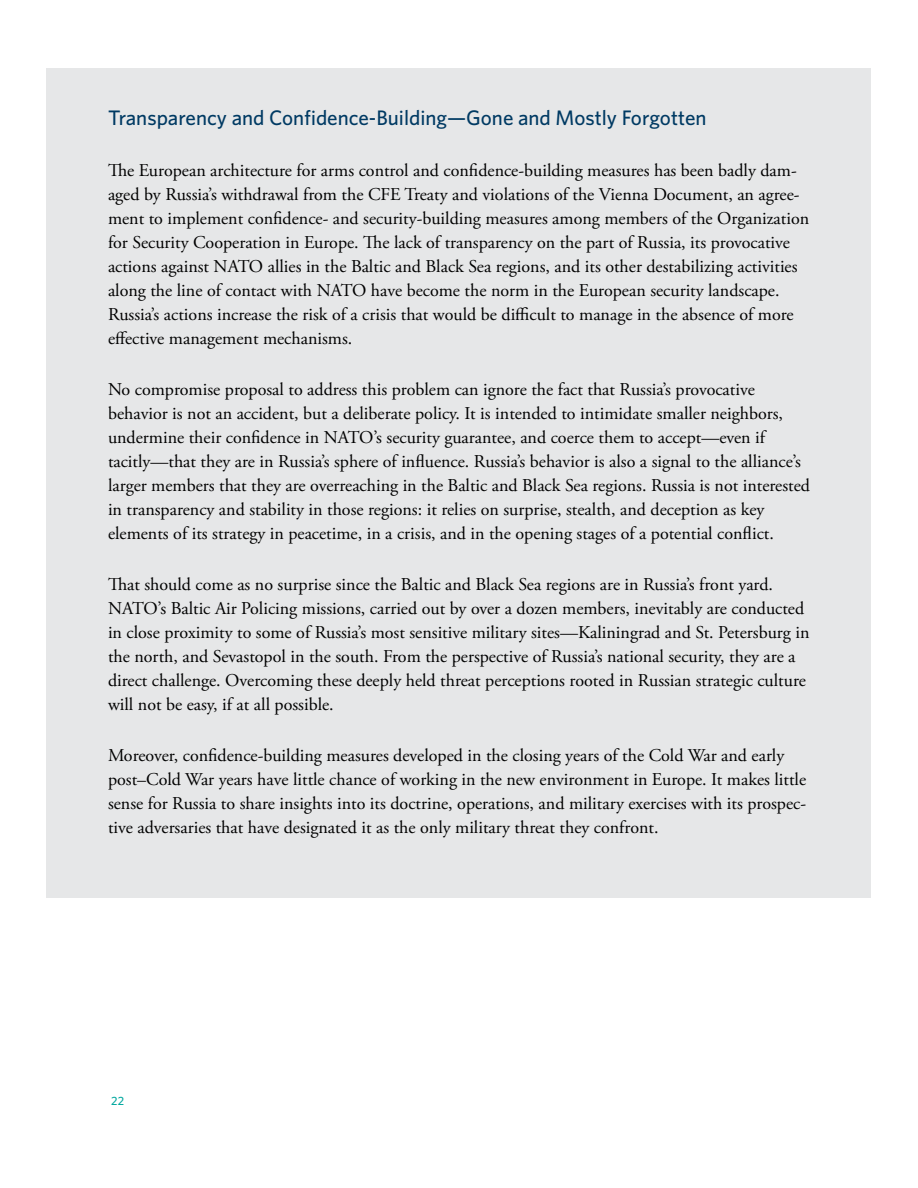
<style>
.page{position:relative;width:918px;height:1188px;background:#fff}
.page>*{position:absolute;margin:0;border:0;box-sizing:border-box;transform-origin:0 0}
.t1{font:500 21px "Whitney";color:#003a63}
.t2{font:18px/24px "Adobe Garamond Pro";color:#000}
.t3{font:500 12px "Whitney";color:#00a79e}
</style>
<div class="page">
<div style="left:47px;top:68px;width:824px;height:829px;background:#e6e7e8"></div>
<p class="t1" style="left:108px;top:104px;width:600px">Transparency and Confidence-Building—Gone and Mostly Forgotten</p>
<p class="t2" style="left:108px;top:159px;width:703px">The European architecture for arms control and confidence-building measures has been badly dam&shy;aged by Russia’s withdrawal from the CFE Treaty and violations of the Vienna Document, an agree&shy;ment to implement confidence- and security-building measures among members of the Organization for Security Cooperation in Europe. The lack of transparency on the part of Russia, its provocative actions against NATO allies in the Baltic and Black Sea regions, and its other destabilizing activities along the line of contact with NATO have become the norm in the European security landscape.<br>Russia’s actions increase the risk of a crisis that would be difficult to manage in the absence of more effective management mechanisms.</p>
<p class="t2" style="left:108px;top:378px;width:704px">No compromise proposal to address this problem can ignore the fact that Russia’s provocative behavior is not an accident, but a deliberate policy. It is intended to intimidate smaller neighbors, undermine their confidence in NATO’s security guarantee, and coerce them to accept—even if tacitly—that they are in Russia’s sphere of influence. Russia’s behavior is also a signal to the alliance’s larger members that they are overreaching in the Baltic and Black Sea regions. Russia is not interested in transparency and stability in those regions: it relies on surprise, stealth, and deception as key elements of its strategy in peacetime, in a crisis, and in the opening stages of a potential conflict.</p>
<p class="t2" style="left:108px;top:573px;width:703px">That should come as no surprise since the Baltic and Black Sea regions are in Russia’s front yard.<br>NATO’s Baltic Air Policing missions, carried out by over a dozen members, inevitably are conducted in close proximity to some of Russia’s most sensitive military sites—Kaliningrad and St. Petersburg in the north, and Sevastopol in the south. From the perspective of Russia’s national security, they are a direct challenge. Overcoming these deeply held threat perceptions rooted in Russian strategic culture will not be easy, if at all possible.</p>
<p class="t2" style="left:108px;top:744px;width:700px">Moreover, confidence-building measures developed in the closing years of the Cold War and early post–Cold War years have little chance of working in the new environment in Europe. It makes little sense for Russia to share insights into its doctrine, operations, and military exercises with its prospec&shy;tive adversaries that have designated it as the only military threat they confront.</p>
<p class="t3" style="left:111px;top:1093px;width:15px">22</p>
</div>
